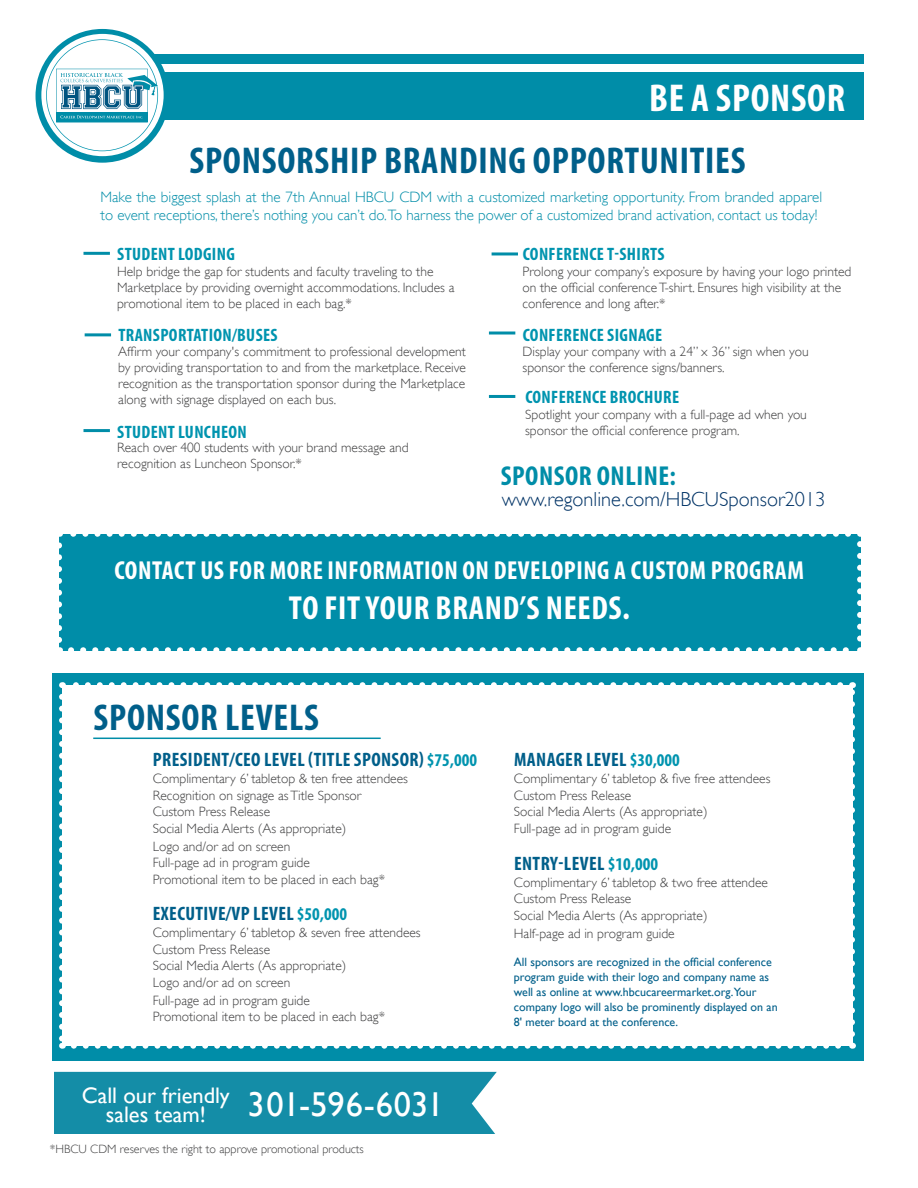
<style>
.page{position:relative;width:918px;height:1188px;background:#fff}
.page>*{position:absolute;margin:0;border:0;box-sizing:border-box;transform-origin:0 0}
.t1{font:700 condensed 39px "Myriad Pro";letter-spacing:.02em;color:#fff}
.t2{font:700 condensed 37.5px "Myriad Pro";letter-spacing:.02em;color:#005f8a}
.t3{font:34.5px "Gill Sans";color:#fff}
.t4{font:700 condensed 33.45px "Myriad Pro";letter-spacing:.02em;color:#fff}
.t5{font:700 condensed 27.45px "Myriad Pro";letter-spacing:.02em;color:#008da8}
.t6{font:700 condensed 26.1px "Myriad Pro";letter-spacing:.02em;color:#fff}
.t7{font:22.5px/19.5px "Gill Sans";color:#fff;text-align:center}
.t8{font:300 20.25px "Gill Sans";color:#036}
.t9{font:700 condensed 19.5px "Myriad Pro";letter-spacing:.02em;color:#005f8a}
.t10{font:700 condensed 18px "Myriad Pro";letter-spacing:.02em;color:#0094af}
.t11{font:300 15px/18px "Gill Sans";color:#008da8}
.t12{font:300 13.5px/16.2px "Gill Sans";color:#3e3e3f}
.t13{font:12px/15px "Gill Sans";color:#005f8a}
.t14{font:300 12px "Gill Sans";color:#3e3e3f}
.s1{font-size:18px;color:#0094af}
</style>
<div class="page">
<hr style="left:492px;top:252px;width:26px;height:3px;background:#008da8">
<div style="left:52px;top:673px;width:812px;height:387px;background:#008da8"></div>
<div style="left:62px;top:685px;width:790px;height:361px;background:#fff"></div>
<svg style="left:74px;top:1046px;width:767px;height:3px"></svg>
<svg style="left:59px;top:697px;width:6px;height:352px"></svg>
<svg style="left:849px;top:682px;width:6px;height:352px"></svg>
<svg style="left:62px;top:682px;width:778px;height:3px"></svg>
<div style="left:59px;top:534px;width:801px;height:116px;background:#008da8"></div>
<svg style="left:71px;top:647px;width:783px;height:4px"></svg>
<svg style="left:59px;top:545px;width:3px;height:105px"></svg>
<svg style="left:857px;top:534px;width:4px;height:105px"></svg>
<svg style="left:59px;top:534px;width:789px;height:3px"></svg>
<hr style="left:93px;top:738px;width:288px;height:1px;background:#008da8">
<hr style="left:84px;top:429px;width:26px;height:3px;background:#008da8">
<hr style="left:85px;top:333px;width:26px;height:3px;background:#008da8">
<hr style="left:84px;top:252px;width:26px;height:3px;background:#008da8">
<hr style="left:489px;top:395px;width:26px;height:3px;background:#008da8">
<div style="left:54px;top:1072px;width:443px;height:62px;background:#148da7"></div>
<hr style="left:489px;top:332px;width:26px;height:3px;background:#008da8">
<div style="left:56px;top:72px;width:808px;height:48px;background:#008da8"></div>
<div style="left:56px;top:54px;width:808px;height:10px;background:#008da8"></div>
<div style="left:36px;top:29px;width:133px;height:134px;background:#008da8;border-radius:50%"></div>
<div style="left:41px;top:34px;width:123px;height:122px;background:#fff;border-radius:50%"></div>
<svg style="left:46px;top:39px;width:112px;height:112px"></svg>
<p class="t1" style="left:649px;top:74px;width:198px">BE A SPONSOR</p>
<p class="t2" style="left:190px;top:137px;width:558px">SPONSORSHIP BRANDING OPPORTUNITIES</p>
<p class="t11" style="left:101px;top:188px;width:723px">Make the biggest splash at the 7th Annual HBCU CDM with a customized marketing opportunity. From branded apparel to event receptions, there’s nothing you can’t do.To harness the power of a customized brand activation, contact us today!</p>
<p class="t10" style="left:117px;top:243px;width:119px">STUDENT LODGING</p>
<p class="t12" style="left:117px;top:263px;width:339px">Help bridge the gap for students and faculty traveling to the<br>Marketplace by providing overnight accommodations. Includes a promotional item to be placed in each bag.*</p>
<p class="t10" style="left:118px;top:324px;width:161px">TRANSPORTATION/BUSES</p>
<p class="t12" style="left:118px;top:343px;width:349px;text-align:justify">Affirm your company's commitment to professional development by providing transportation to and from the marketplace. Receive recognition as the transportation sponsor during the Marketplace along with signage displayed on each bus.</p>
<p class="t10" style="left:117px;top:420px;width:131px">STUDENT LUNCHEON</p>
<p class="t12" style="left:117px;top:439px;width:293px">Reach over 400 students with your brand message and recognition as Luncheon Sponsor.*</p>
<p class="t10" style="left:523px;top:243px;width:143px">CONFERENCE T-SHIRTS</p>
<p class="t12" style="left:523px;top:263px;width:330px">Prolong your company’s exposure by having your logo printed on the official conference T-shirt. Ensures high visibility at the conference and long after.*</p>
<p class="t10" style="left:523px;top:323px;width:141px">CONFERENCE SIGNAGE</p>
<p class="t12" style="left:523px;top:344px;width:288px">Display your company with a 24” x 36” sign when you sponsor the conference signs/banners.</p>
<p class="t10" style="left:525px;top:386px;width:155px">CONFERENCE BROCHURE</p>
<p class="t12" style="left:525px;top:407px;width:283px">Spotlight your company with a full-page ad when you sponsor the official conference program.</p>
<p class="t5" style="left:501px;top:459px;width:177px">SPONSOR ONLINE:</p>
<p class="t8" style="left:502px;top:487px;width:325px">www.regonline.com/HBCUSponsor2013</p>
<p class="t6" style="left:114px;top:554px;width:691px">CONTACT US FOR MORE INFORMATION ON DEVELOPING A CUSTOM PROGRAM</p>
<p class="t4" style="left:289px;top:587px;width:342px">TO FIT YOUR BRAND’S NEEDS.</p>
<p class="t2" style="left:94px;top:694px;width:227px">SPONSOR LEVELS</p>
<p class="t9" style="left:153px;top:748px;width:326px">PRESIDENT/CEO LEVEL (TITLE SPONSOR) <span class="s1">$75,000</span></p>
<p class="t12" style="left:153px;top:771px;width:257px">Complimentary 6’ tabletop &amp; ten free attendees</p>
<p class="t12" style="left:153px;top:787px;width:210px">Recognition on signage as Title Sponsor</p>
<p class="t12" style="left:153px;top:804px;width:119px">Custom Press Release</p>
<p class="t12" style="left:153px;top:820px;width:195px">Social Media Alerts (As appropriate)</p>
<p class="t12" style="left:153px;top:838px;width:139px">Logo and/or ad on screen</p>
<p class="t12" style="left:153px;top:855px;width:159px">Full-page ad in program guide</p>
<p class="t12" style="left:153px;top:871px;width:234px">Promotional item to be placed in each bag*</p>
<p class="t9" style="left:153px;top:901px;width:196px">EXECUTIVE/VP LEVEL <span class="s1">$50,000</span></p>
<p class="t12" style="left:153px;top:924px;width:270px">Complimentary 6’ tabletop &amp; seven free attendees</p>
<p class="t12" style="left:153px;top:941px;width:119px">Custom Press Release</p>
<p class="t12" style="left:153px;top:957px;width:195px">Social Media Alerts (As appropriate)</p>
<p class="t12" style="left:153px;top:974px;width:139px">Logo and/or ad on screen</p>
<p class="t12" style="left:153px;top:992px;width:159px">Full-page ad in program guide</p>
<p class="t12" style="left:153px;top:1008px;width:234px">Promotional item to be placed in each bag*</p>
<p class="t7" style="left:82px;top:1085px;width:150px">Call our friendly sales team!</p>
<p class="t3" style="left:248px;top:1084px;width:198px">301-596-6031</p>
<p class="t14" style="left:50px;top:1142px;width:316px">*HBCU CDM reserves the right to approve promotional products</p>
<p class="t9" style="left:514px;top:748px;width:167px">MANAGER LEVEL <span class="s1">$30,000</span></p>
<p class="t12" style="left:514px;top:771px;width:258px">Complimentary 6’ tabletop &amp; five free attendees</p>
<p class="t12" style="left:514px;top:787px;width:119px">Custom Press Release</p>
<p class="t12" style="left:514px;top:804px;width:195px">Social Media Alerts (As appropriate)</p>
<p class="t12" style="left:514px;top:820px;width:159px">Full-page ad in program guide</p>
<p class="t9" style="left:514px;top:851px;width:145px">ENTRY-LEVEL <span class="s1">$10,000</span></p>
<p class="t12" style="left:514px;top:874px;width:256px">Complimentary 6’ tabletop &amp; two free attendee</p>
<p class="t12" style="left:514px;top:891px;width:119px">Custom Press Release</p>
<p class="t12" style="left:514px;top:907px;width:195px">Social Media Alerts (As appropriate)</p>
<p class="t12" style="left:514px;top:925px;width:162px">Half-page ad in program guide</p>
<p class="t13" style="left:514px;top:955px;width:265px">All sponsors are recognized in the official conference program guide with their logo and company name as well as online at www.hbcucareermarket.org.Your company logo will also be prominently displayed on an 8' meter board at the conference.</p>
</div>
